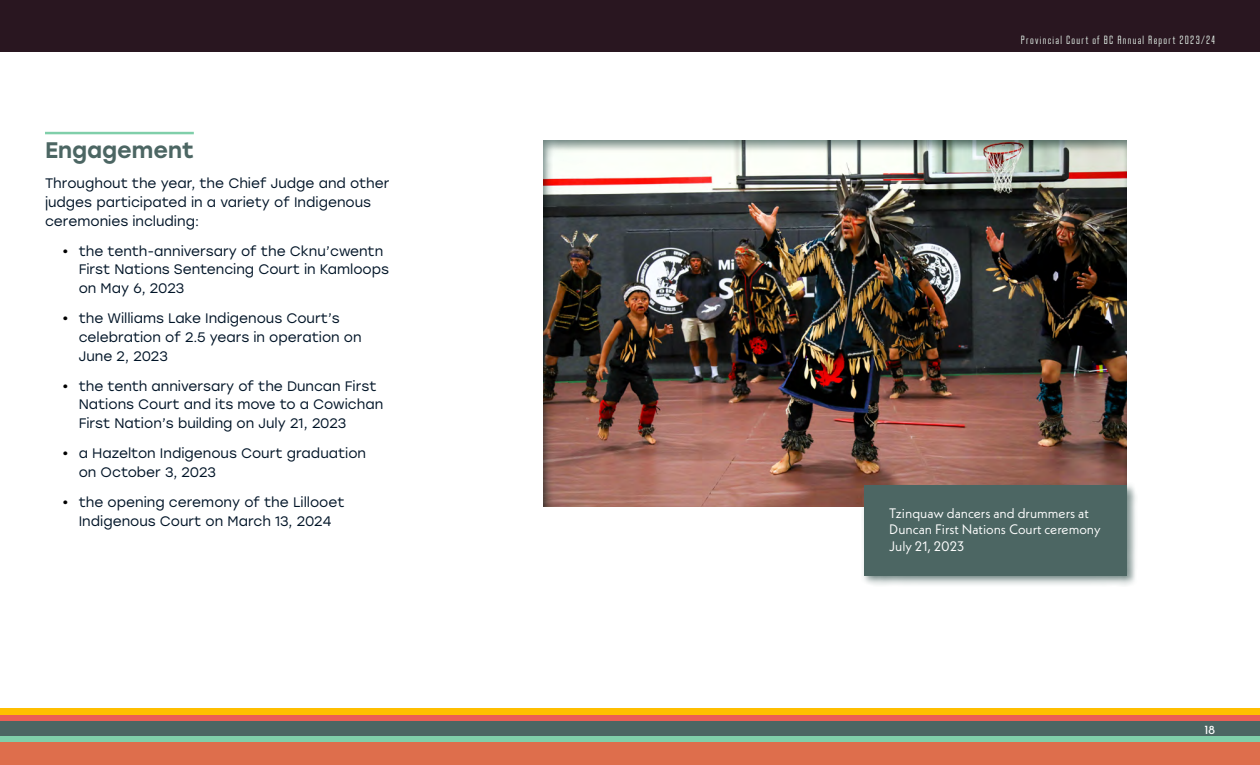
<style>
.page{position:relative;width:1260px;height:765px;background:#fff}
.page>*{position:absolute;margin:0;border:0;box-sizing:border-box;transform-origin:0 0}
.t1{font:500 22.5px "Stolzl";color:#4c6663}
.Body{font:13.75px/18.8px "Stolzl";color:#001427}
.Photo_Credit{font:13.75px/16.5px "Neue Kabel";color:#fff}
.t2{font:12.5px "Baucher Got URW Ext";letter-spacing:.1em;color:#eefcf3}
.t3{font:12.5px "Josefin Sans";color:#fff}
.s1{font-family:"Josefin Sans";font-size:15px;color:#000}
</style>
<div class="page">
<div style="left:0;top:709px;width:1260px;height:6px;background:#ffbf00"></div>
<div style="left:0;top:715px;width:1260px;height:6px;background:#eb5e55"></div>
<div style="left:0;top:721px;width:1260px;height:15px;background:#4c6663"></div>
<div style="left:0;top:736px;width:1260px;height:6px;background:#80cfaa"></div>
<div style="left:0;top:0;width:1260px;height:52px;background:#291620"></div>
<div style="left:0;top:742px;width:1260px;height:23px;background:#de6e4c"></div>
<hr style="left:45px;top:132px;width:149px;height:2px;background:#80cfaa">
<div style="left:528px;top:115px;width:614px;height:393px;background:#4c6663;opacity:.75"></div>
<div style="left:861px;top:482px;width:277px;height:105px;background:#4c6663;opacity:.75"></div>
<div style="left:864px;top:485px;width:263px;height:91px;background:#4c6663"></div>
<h2 class="t1" style="left:45px;top:134px;width:150px">Engagement</h2>
<p class="Body" style="left:45px;top:173px;width:346px">Throughout the year, the Chief Judge and other judges participated in a variety of Indigenous ceremonies including:</p>
<p class="Body" style="left:79px;top:241px;width:312px;text-indent:-17px"><span class="s1">•</span> the tenth-anniversary of the Cknu’cwentn<br>First Nations Sentencing Court in Kamloops on May 6, 2023</p>
<p class="Body" style="left:79px;top:308px;width:284px;text-indent:-17px"><span class="s1">•</span> the Williams Lake Indigenous Court’s celebration of 2.5 years in operation on<br>June 2, 2023</p>
<p class="Body" style="left:79px;top:376px;width:306px;text-indent:-17px"><span class="s1">•</span> the tenth anniversary of the Duncan First<br>Nations Court and its move to a Cowichan<br>First Nation’s building on July 21, 2023</p>
<p class="Body" style="left:79px;top:443px;width:289px;text-indent:-17px"><span class="s1">•</span> a Hazelton Indigenous Court graduation on October 3, 2023</p>
<p class="Body" style="left:62px;top:492px;width:284px;text-align:center"><span class="s1">•</span> the opening ceremony of the Lillooet<br>Indigenous Court on March 13, 2024</p>
<p class="t2" style="left:1021px;top:34px;width:196px">Provincial Court of BC Annual Report 2023/24</p>
<p class="Photo_Credit" style="left:889px;top:505px;width:213px">Tzinquaw dancers and drummers at<br>Duncan First Nations Court ceremony<br>July 21, 2023</p>
<p class="t3" style="left:1204px;top:719px;width:12px">18</p>
</div>
